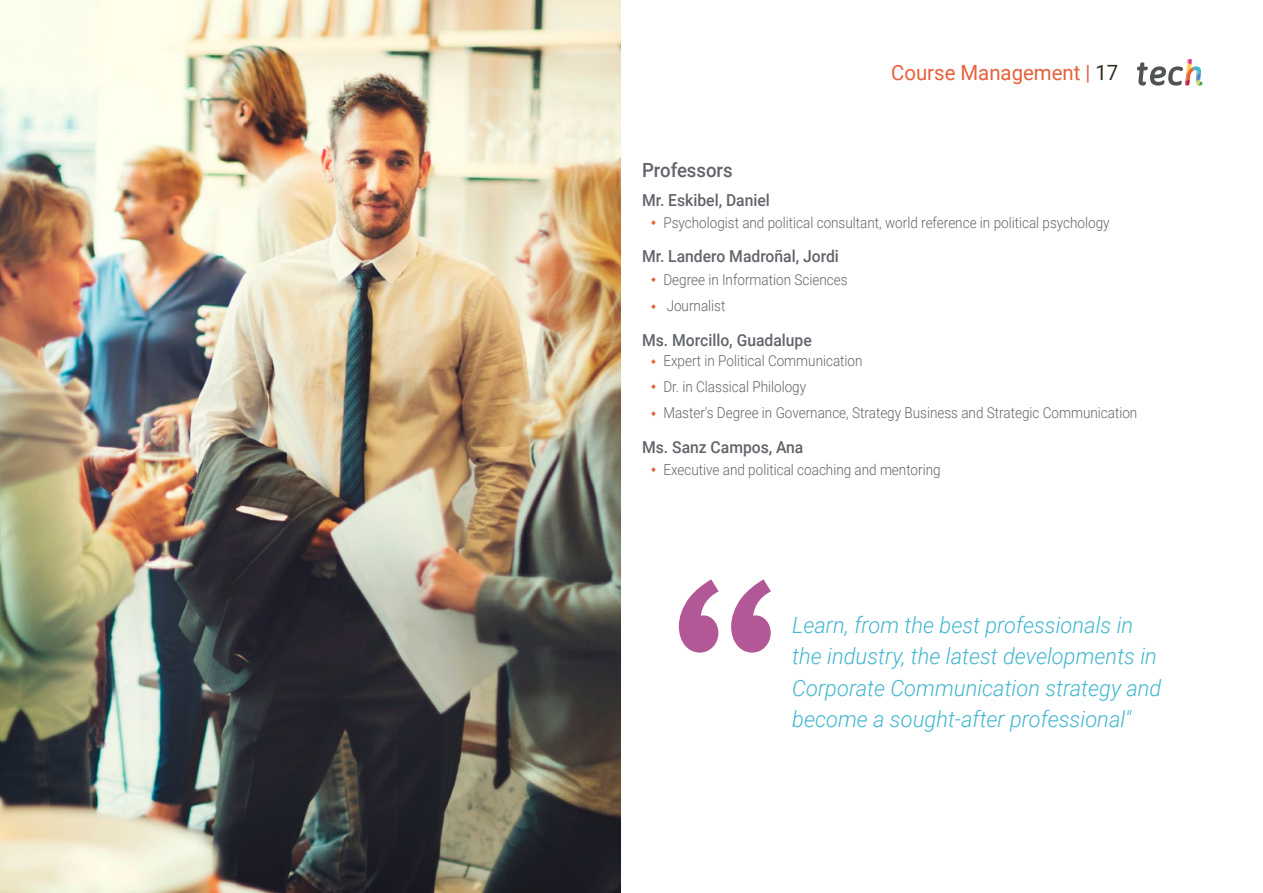
<style>
.page{position:relative;width:1263px;height:893px;background:#fff}
.page>*{position:absolute;margin:0;border:0;box-sizing:border-box;transform-origin:0 0}
.t1{font:italic 300 22.5px/31.5px "Roboto";color:#43b7cf}
.t2{font:21px "Roboto";color:#e7603a}
.t3{font:500 19.5px "Roboto";color:#61646a;scale:.95 1}
.t4{font:500 16.5px "Roboto";color:#61646a;scale:.95 1}
.t5{font:300 15px/26.7px "Roboto";color:#61646a;scale:.9 1}
.s1{color:#312e20}
</style>
<div class="page">
<svg style="left:1137px;top:59px;width:65px;height:27px"></svg>
<img style="left:0;top:0;width:621px;height:893px">
<svg style="left:679px;top:579px;width:92px;height:74px"></svg>
<h2 class="t2" style="left:891px;top:57px;width:229px">Course Management | <span class="s1">17</span></h2>
<h3 class="t3" style="left:642px;top:157px;width:97px">Professors</h3>
<p class="t4" style="left:642px;top:188px;width:136px">Mr. Eskibel, Daniel</p>
<p class="t5" style="left:663px;top:209px;width:497px">Psychologist and political consultant, world reference in political psychology</p>
<p class="t4" style="left:642px;top:245px;width:209px">Mr. Landero Madroñal, Jordi</p>
<p class="t5" style="left:663px;top:265px;width:206px">Degree in Information Sciences<br>Journalist</p>
<p class="t4" style="left:642px;top:328px;width:180px">Ms. Morcillo, Guadalupe</p>
<p class="t5" style="left:663px;top:348px;width:223px;line-height:25.2px">Expert in Political Communication<br>Dr. in Classical Philology</p>
<p class="t5" style="left:663px;top:399px;width:528px">Master's Degree in Governance, Strategy Business and Strategic Communication</p>
<p class="t4" style="left:642px;top:435px;width:171px">Ms. Sanz Campos, Ana</p>
<p class="t5" style="left:663px;top:456px;width:310px">Executive and political coaching and mentoring</p>
<h1 class="t1" style="left:792px;top:608px;width:371px">Learn, from the best professionals in the industry, the latest developments in Corporate Communication strategy and become a sought-after professional"</h1>
</div>
